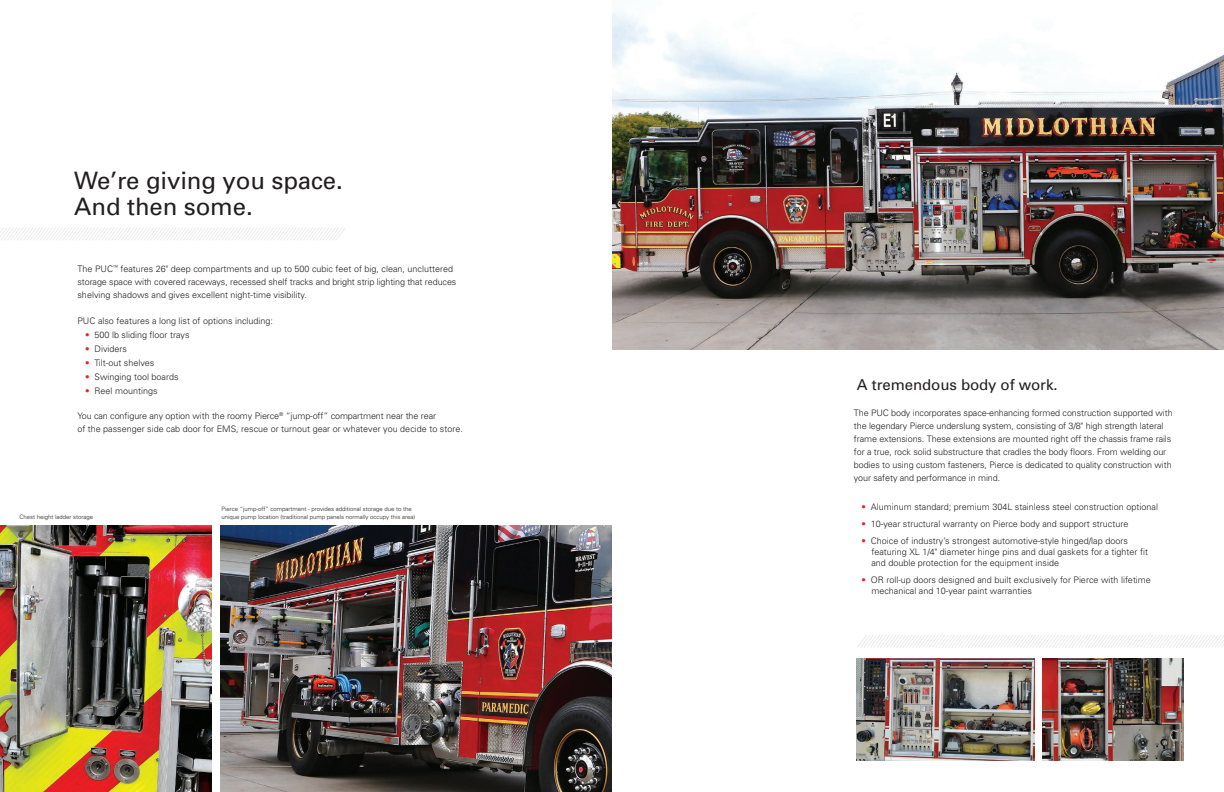
<style>
.page{position:relative;width:1224px;height:792px;background:#fff}
.page>*{position:absolute;margin:0;border:0;box-sizing:border-box;transform-origin:0 0}
.t1{font:24px/26px "Univers";letter-spacing:-.005em;color:#231f20}
.t2{font:15px "Univers";letter-spacing:-.005em;color:#231f20}
.t3{font:300 9px/13px "Univers";color:#231f20}
.t4{font:300 6px/8px "Univers";color:#231f20}
.s1{color:#ee1d23}
</style>
<div class="page">
<img style="left:857px;top:658px;width:178px;height:102px">
<img style="left:1043px;top:658px;width:140px;height:102px">
<img style="left:612px;top:12px;width:612px;height:338px">
<svg style="left:0;top:228px;width:345px;height:12px"></svg>
<img style="left:0;top:525px;width:212px;height:267px">
<img style="left:220px;top:525px;width:392px;height:267px">
<svg style="left:857px;top:635px;width:367px;height:13px"></svg>
<h1 class="t1" style="left:74px;top:167px;width:270px">We’re giving you space.<br>And then some.</h1>
<p class="t3" style="left:77px;top:262px;width:380px">The PUC<sup>™</sup> features 26" deep compartments and up to 500 cubic feet of big, clean, uncluttered storage space with covered raceways, recessed shelf tracks and bright strip lighting that reduces shelving shadows and gives excellent night-time visibility.</p>
<p class="t3" style="left:77px;top:314px;width:197px">PUC also features a long list of options including:</p>
<p class="t3" style="left:85px;top:328px;width:106px"><span class="s1">•</span> 500 lb sliding floor trays</p>
<p class="t3" style="left:85px;top:342px;width:44px"><span class="s1">•</span> Dividers</p>
<p class="t3" style="left:85px;top:356px;width:71px"><span class="s1">•</span> Tilt-out shelves</p>
<p class="t3" style="left:85px;top:370px;width:95px"><span class="s1">•</span> Swinging tool boards</p>
<p class="t3" style="left:85px;top:384px;width:74px"><span class="s1">•</span> Reel mountings</p>
<p class="t3" style="left:77px;top:409px;width:387px">You can configure any option with the roomy Pierce<sup>®</sup> “jump-off” compartment near the rear<br>of the passenger side cab door for EMS, rescue or turnout gear or whatever you decide to store.</p>
<p class="t4" style="left:20px;top:513px;width:75px">Chest height ladder storage</p>
<p class="t4" style="left:221px;top:504px;width:195px">Pierce “jump-off” compartment - provides additional storage due to the unique pump location (traditional pump panels normally occupy this area)</p>
<h2 class="t2" style="left:857px;top:375px;width:202px">A tremendous body of work.</h2>
<p class="t3" style="left:854px;top:406px;width:320px">The PUC body incorporates space-enhancing formed construction supported with the legendary Pierce underslung system, consisting of 3/8" high strength lateral frame extensions. These extensions are mounted right off the chassis frame rails for a true, rock solid substructure that cradles the body floors. From welding our bodies to using custom fasteners, Pierce is dedicated to quality construction with your safety and performance in mind.</p>
<p class="t3" style="left:861px;top:500px;width:298px"><span class="s1">•</span> Aluminum standard; premium 304L stainless steel construction optional</p>
<p class="t3" style="left:861px;top:517px;width:269px"><span class="s1">•</span> 10-year structural warranty on Pierce body and support structure</p>
<p class="t3" style="left:871px;top:535px;width:278px;line-height:11px;text-indent:-10px"><span class="s1">•</span> Choice of industry’s strongest automotive-style hinged/lap doors featuring XL 1/4" diameter hinge pins and dual gaskets for a tighter fit and double protection for the equipment inside</p>
<p class="t3" style="left:871px;top:574px;width:281px;line-height:11px;text-indent:-10px"><span class="s1">•</span> OR roll-up doors designed and built exclusively for Pierce with lifetime mechanical and 10-year paint warranties</p>
</div>
